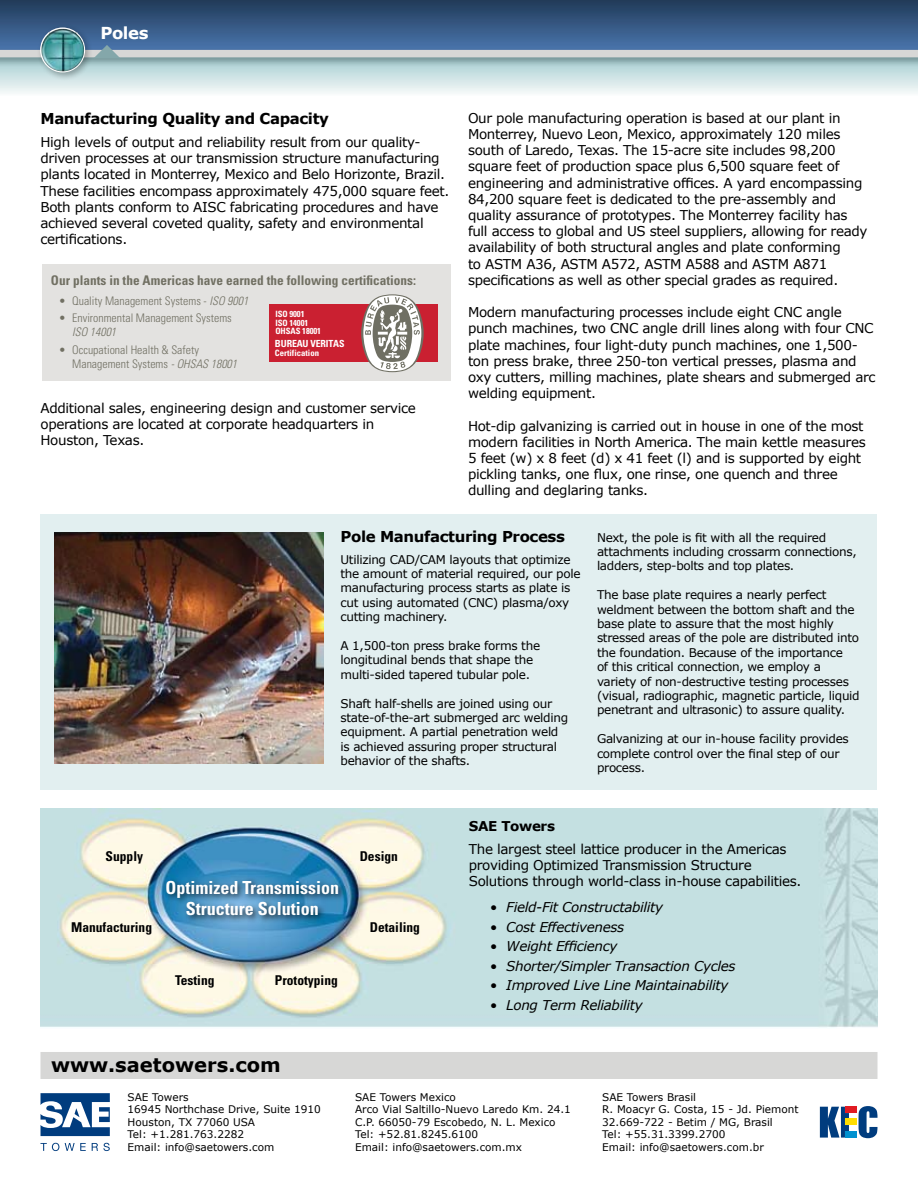
<style>
.page{position:relative;width:918px;height:1188px;background:#fff}
.page>*{position:absolute;margin:0;border:0;box-sizing:border-box;transform-origin:0 0}
.t1{font:700 19.5px "Verdana";color:#000}
.t2{font:700 condensed 18px/21.6px "Univers";color:#fff;text-align:center}
.t3{font:700 16.5px "Verdana";letter-spacing:-.025em;color:#fff}
.t4{font:700 15px "Verdana";letter-spacing:-.025em;color:#000}
.t5{font:13.5px/16.2px "Verdana";letter-spacing:-.025em;color:#000}
.t6{font:italic 13.5px "Verdana";letter-spacing:-.025em;color:#000}
.t7{font:700 condensed 13.5px "Univers";color:#000}
.t8{font:700 13.5px "Verdana";letter-spacing:-.025em;color:#000}
.t9{font:700 condensed 13.35px "Univers";color:#717063}
.t10{font:12px/14.4px "Verdana";letter-spacing:-.025em;color:#000}
.t11{font:300 condensed 11.85px/14.2px "Univers";color:#717063}
.t12{font:italic 300 condensed 11.85px "Univers";color:#717063}
.t13{font:10.5px/12.6px "Verdana";color:#000}
.t14{font:700 condensed 9.75px "Univers";letter-spacing:-.015em;color:#fff}
.t15{font:700 condensed 8.7px/8.6px "Univers";letter-spacing:-.01em;color:#fff}
.s1{font-style:italic}
</style>
<div class="page">
<img style="left:40px;top:808px;width:838px;height:220px">
<svg style="left:0;top:72px;width:918px;height:21px;background:#dbeaeb"></svg>
<img style="left:0;top:0;width:918px;height:48px">
<div style="left:0;top:48px;width:918px;height:24px;background:#000;opacity:.3"></div>
<div style="left:0;top:50px;width:918px;height:7px;background:#d7d7d6"></div>
<div style="left:40px;top:1052px;width:838px;height:27px;background:#d7d7d6"></div>
<svg style="left:99px;top:45px;width:21px;height:13px"></svg>
<div style="left:36px;top:24px;width:63px;height:62px;background:#000;opacity:.3"></div>
<svg style="left:40px;top:27px;width:45px;height:45px"></svg>
<img style="left:41px;top:29px;width:43px;height:43px">
<div style="left:163px;top:876px;width:227px;height:95px;background:#000;opacity:.75"></div>
<div style="left:40px;top:514px;width:838px;height:276px;background:#e2eff0"></div>
<img style="left:54px;top:532px;width:269px;height:231px">
<div style="left:42px;top:264px;width:408px;height:117px;background:#e3e2e0"></div>
<div style="left:270px;top:304px;width:168px;height:58px;background:#ca2031"></div>
<svg style="left:361px;top:294px;width:63px;height:78px"></svg>
<svg style="left:40px;top:1093px;width:70px;height:58px"></svg>
<svg style="left:820px;top:1107px;width:29px;height:31px"></svg>
<div style="left:845px;top:1119px;width:12px;height:6px;background:#fd0"></div>
<div style="left:845px;top:1131px;width:12px;height:7px;background:#0091d0"></div>
<div style="left:845px;top:1107px;width:12px;height:6px;background:#e11b22"></div>
<svg style="left:859px;top:1106px;width:19px;height:32px"></svg>
<p class="t3" style="left:100px;top:22px;width:50px">Poles</p>
<p class="t4" style="left:40px;top:109px;width:290px">Manufacturing Quality and Capacity</p>
<p class="t5" style="left:40px;top:134px;width:411px">High levels of output and reliability result from our quality&shy;driven processes at our transmission structure manufacturing plants located in Monterrey, Mexico and Belo Horizonte, Brazil.<br>These facilities encompass approximately 475,000 square feet.<br>Both plants conform to AISC fabricating procedures and have achieved several coveted quality, safety and environmental certifications.</p>
<p class="t9" style="left:51px;top:272px;width:367px">Our plants in the Americas have earned the following certifications:</p>
<p class="t11" style="left:59px;top:294px;width:191px">• Quality Management Systems - <span class="s1">ISO 9001</span></p>
<p class="t11" style="left:59px;top:311px;width:175px">• Environmental Management Systems</p>
<p class="t12" style="left:72px;top:325px;width:45px">ISO 14001</p>
<p class="t11" style="left:72px;top:343px;width:166px;text-indent:-14px">• Occupational Health &amp; Safety<br>Management Systems <span class="s1">- OHSAS 18001</span></p>
<p class="t15" style="left:275px;top:310px;width:47px">ISO 9001<br>ISO 14001<br>OHSAS 18001</p>
<p class="t14" style="left:275px;top:338px;width:71px">BUREAU VERITAS</p>
<p class="t15" style="left:275px;top:348px;width:46px">Certification</p>
<p class="t5" style="left:40px;top:400px;width:377px">Additional sales, engineering design and customer service operations are located at corporate headquarters in<br>Houston, Texas.</p>
<p class="t5" style="left:468px;top:110px;width:401px">Our pole manufacturing operation is based at our plant in Monterrey, Nuevo Leon, Mexico, approximately 120 miles south of Laredo, Texas. The 15-acre site includes 98,200 square feet of production space plus 6,500 square feet of engineering and administrative offices. A yard encompassing 84,200 square feet is dedicated to the pre-assembly and quality assurance of prototypes. The Monterrey facility has full access to global and US steel suppliers, allowing for ready availability of both structural angles and plate conforming<br>to ASTM A36, ASTM A572, ASTM A588 and ASTM A871 specifications as well as other special grades as required.</p>
<p class="t5" style="left:468px;top:304px;width:409px">Modern manufacturing processes include eight CNC angle punch machines, two CNC angle drill lines along with four CNC plate machines, four light-duty punch machines, one 1,500- ton press brake, three 250-ton vertical presses, plasma and oxy cutters, milling machines, plate shears and submerged arc welding equipment.</p>
<p class="t5" style="left:468px;top:418px;width:399px">Hot-dip galvanizing is carried out in house in one of the most modern facilities in North America. The main kettle measures 5 feet (w) x 8 feet (d) x 41 feet (l) and is supported by eight pickling tanks, one flux, one rinse, one quench and three dulling and deglaring tanks.</p>
<p class="t4" style="left:340px;top:527px;width:226px">Pole Manufacturing Process</p>
<p class="t10" style="left:340px;top:552px;width:242px">Utilizing CAD/CAM layouts that optimize the amount of material required, our pole manufacturing process starts as plate is cut using automated (CNC) plasma/oxy cutting machinery.</p>
<p class="t10" style="left:340px;top:639px;width:201px">A 1,500-ton press brake forms the longitudinal bends that shape the multi-sided tapered tubular pole.</p>
<p class="t10" style="left:340px;top:696px;width:229px">Shaft half-shells are joined using our state-of-the-art submerged arc welding equipment. A partial penetration weld is achieved assuring proper structural behavior of the shafts.</p>
<p class="t10" style="left:597px;top:530px;width:261px">Next, the pole is fit with all the required attachments including crossarm connections, ladders, step-bolts and top plates.</p>
<p class="t10" style="left:597px;top:588px;width:264px">The base plate requires a nearly perfect weldment between the bottom shaft and the base plate to assure that the most highly stressed areas of the pole are distributed into the foundation. Because of the importance<br>of this critical connection, we employ a variety of non-destructive testing processes (visual, radiographic, magnetic particle, liquid penetrant and ultrasonic) to assure quality.</p>
<p class="t10" style="left:597px;top:732px;width:253px">Galvanizing at our in-house facility provides complete control over the final step of our process.</p>
<p class="t7" style="left:106px;top:848px;width:39px">Supply</p>
<p class="t7" style="left:71px;top:918px;width:82px">Manufacturing</p>
<h2 class="t2" style="left:166px;top:876px;width:175px">Optimized Transmission<br>Structure Solution</h2>
<p class="t7" style="left:175px;top:971px;width:41px">Testing</p>
<p class="t7" style="left:275px;top:971px;width:65px">Prototyping</p>
<p class="t7" style="left:360px;top:848px;width:40px">Design</p>
<p class="t7" style="left:370px;top:918px;width:52px">Detailing</p>
<p class="t8" style="left:469px;top:817px;width:88px">SAE Towers</p>
<p class="t5" style="left:469px;top:841px;width:334px">The largest steel lattice producer in the Americas providing Optimized Transmission Structure<br>Solutions through world-class in-house capabilities.</p>
<p class="t6" style="left:490px;top:899px;width:175px">• Field-Fit Constructability</p>
<p class="t6" style="left:490px;top:918px;width:136px">• Cost Effectiveness</p>
<p class="t6" style="left:490px;top:938px;width:129px">• Weight Efficiency</p>
<p class="t6" style="left:490px;top:957px;width:247px">• Shorter/Simpler Transaction Cycles</p>
<p class="t6" style="left:490px;top:977px;width:240px">• Improved Live Line Maintainability</p>
<p class="t6" style="left:490px;top:996px;width:154px">• Long Term Reliability</p>
<h1 class="t1" style="left:51px;top:1052px;width:231px">www.saetowers.com</h1>
<p class="t13" style="left:128px;top:1091px;width:195px">SAE Towers<br>16945 Northchase Drive, Suite 1910<br>Houston, TX 77060 USA<br>Tel: +1.281.763.2282<br>Email: info@saetowers.com</p>
<p class="t13" style="left:355px;top:1091px;width:217px">SAE Towers Mexico<br>Arco Vial Saltillo-Nuevo Laredo Km. 24.1<br>C.P. 66050-79 Escobedo, N. L. Mexico<br>Tel: +52.81.8245.6100<br>Email: info@saetowers.com.mx</p>
<p class="t13" style="left:602px;top:1091px;width:198px">SAE Towers Brasil<br>R. Moacyr G. Costa, 15 - Jd. Piemont<br>32.669-722 - Betim / MG, Brasil<br>Tel: +55.31.3399.2700<br>Email: info@saetowers.com.br</p>
</div>
